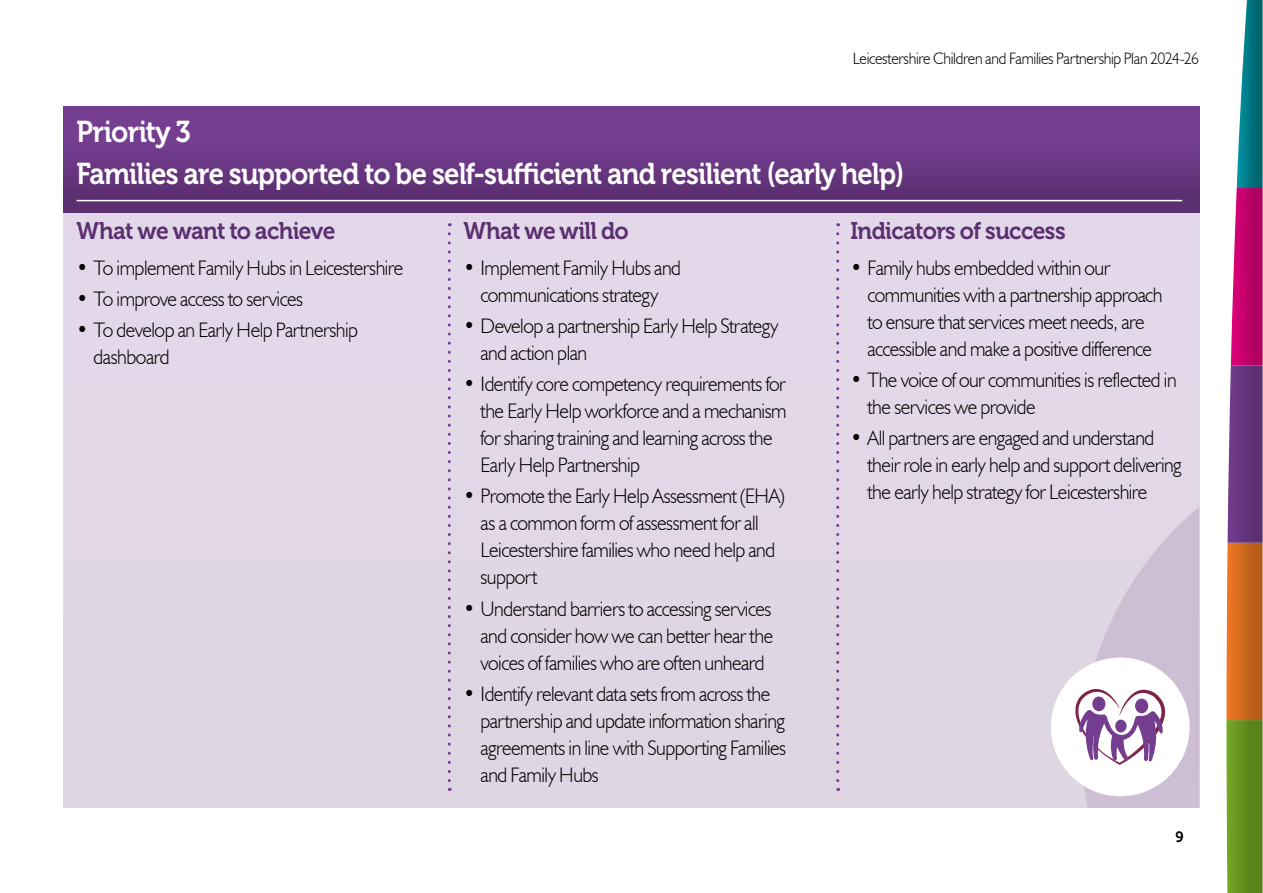
<style>
.page{position:relative;width:1263px;height:893px;background:#fff}
.page>*{position:absolute;margin:0;border:0;box-sizing:border-box;transform-origin:0 0}
.t1{font:30px/42px "Museo 700";letter-spacing:-.03em;color:#fff;scale:.92 1}
.t2{font:24px "Museo 700";letter-spacing:-.025em;color:#5b2f70;scale:.95 1}
.t3{font:300 21px/27px "Humanist 521 BT";letter-spacing:-.025em;color:#000;scale:.95 1}
.t4{font:300 16.5px "Humanist 521 BT";letter-spacing:-.02em;color:#000;scale:.95 1}
.t5{font:15px "Museo 700";color:#000;scale:.95 1}
</style>
<div class="page">
<div style="left:64px;top:106px;width:1135px;height:702px;background:#e1d7e6"></div>
<div style="left:64px;top:106px;width:1135px;height:107px;background:linear-gradient(to bottom,#7b4199,#5a2f6f)"></div>
<div style="left:1051px;top:657px;width:138px;height:139px;background:#fff;border-radius:50%"></div>
<svg style="left:1072px;top:508px;width:127px;height:300px"></svg>
<hr style="left:77px;top:200px;width:1105px;height:1px;background:#fff">
<svg style="left:448px;top:234px;width:3px;height:557px"></svg>
<svg style="left:836px;top:234px;width:3px;height:557px"></svg>
<svg style="left:1226px;top:0;width:37px;height:893px;background:#93706a"></svg>
<p class="t4" style="left:853px;top:48px;width:366px">Leicestershire Children and Families Partnership Plan 2024-26</p>
<h3 class="t1" style="left:77px;top:111px;width:901px">Priority 3<br>Families are supported to be self-sufficient and resilient (early help)</h3>
<h4 class="t2" style="left:77px;top:217px;width:274px">What we want to achieve</h4>
<p class="t3" style="left:77px;top:254px;width:346px">• To implement Family Hubs in Leicestershire</p>
<p class="t3" style="left:77px;top:285px;width:240px">• To improve access to services</p>
<p class="t3" style="left:94px;top:316px;width:280px;text-indent:-17px">• To develop an Early Help Partnership dashboard</p>
<h4 class="t2" style="left:850px;top:217px;width:228px">Indicators of success</h4>
<p class="t3" style="left:867px;top:254px;width:312px;text-indent:-17px">• Family hubs embedded within our communities with a partnership approach to ensure that services meet needs, are accessible and make a positive difference</p>
<p class="t3" style="left:867px;top:366px;width:327px;text-indent:-17px">• The voice of our communities is reflected in the services we provide</p>
<p class="t3" style="left:867px;top:424px;width:332px;text-indent:-17px">• All partners are engaged and understand their role in early help and support delivering the early help strategy for Leicestershire</p>
<h4 class="t2" style="left:463px;top:217px;width:175px">What we will do</h4>
<p class="t3" style="left:463px;top:254px;width:230px;text-align:center">• Implement Family Hubs and communications strategy</p>
<p class="t3" style="left:480px;top:312px;width:315px;text-indent:-17px">• Develop a partnership Early Help Strategy and action plan</p>
<p class="t3" style="left:480px;top:370px;width:324px;text-indent:-17px">• Identify core competency requirements for the Early Help workforce and a mechanism for sharing training and learning across the Early Help Partnership</p>
<p class="t3" style="left:480px;top:482px;width:322px;text-indent:-17px">• Promote the Early Help Assessment (EHA) as a common form of assessment for all<br>Leicestershire families who need help and support</p>
<p class="t3" style="left:480px;top:595px;width:310px;text-align:justify;text-indent:-17px">• Understand barriers to accessing services and consider how we can better hear the voices of families who are often unheard</p>
<p class="t3" style="left:480px;top:680px;width:323px;text-indent:-17px">• Identify relevant data sets from across the partnership and update information sharing agreements in line with Supporting Families and Family Hubs</p>
<p class="t5" style="left:1175px;top:828px;width:10px">9</p>
</div>
